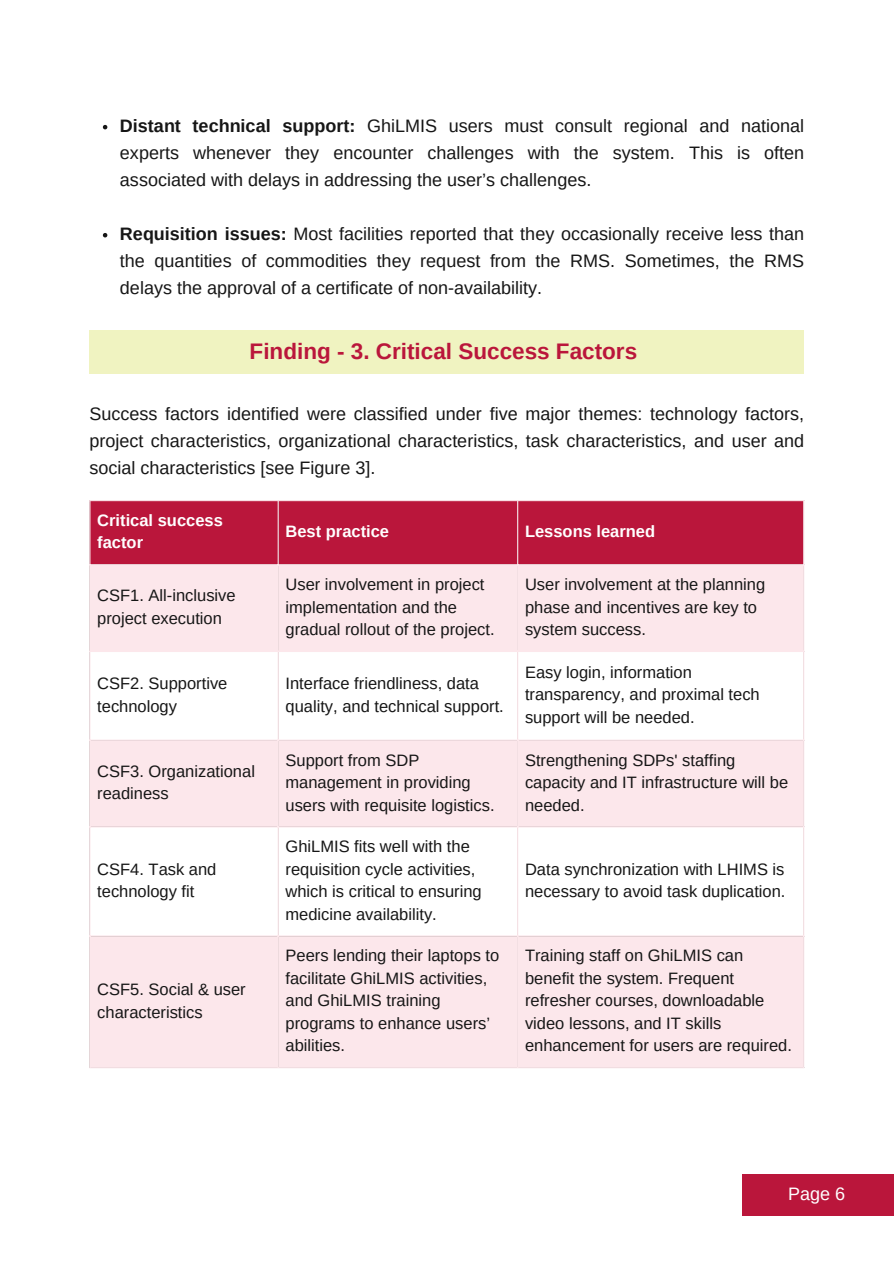
<style>
.page{position:relative;width:894px;height:1264px;background:#fff}
.page>*{position:absolute;margin:0;border:0;box-sizing:border-box;transform-origin:0 0}
.t1{font:700 22.5px "Arimo";color:#ba163b}
.t2{font:18px/27px "Arimo";color:#161616;text-align:justify}
.t3{font:18px "Arimo";color:#fff}
.t4{font:16.5px/22.5px "Arimo";color:#161616}
.t5{font:700 16.5px/22.5px "Arimo";color:#fff}
.s1{font-weight:700}
</style>
<div class="page">
<div style="left:742px;top:1174px;width:151px;height:42px;background:#ba163b"></div>
<div style="left:89px;top:331px;width:715px;height:43px;background:#f0f3c1"></div>
<div style="left:90px;top:501px;width:712px;height:63px;background:#ba163b"></div>
<svg style="left:90px;top:565px;width:712px;height:502px;fill:#fce7eb"></svg>
<hr style="left:89px;top:501px;width:1px;height:566px;background:#fce7eb">
<hr style="left:277px;top:501px;width:2px;height:566px;background:#fce7eb">
<hr style="left:517px;top:501px;width:1px;height:566px;background:#fce7eb">
<hr style="left:802px;top:501px;width:2px;height:566px;background:#fce7eb">
<hr style="left:89px;top:500px;width:715px;height:1px;background:#fce7eb">
<hr style="left:89px;top:564px;width:715px;height:1px;background:#fce7eb">
<hr style="left:89px;top:651px;width:715px;height:1px;background:#fce7eb">
<hr style="left:89px;top:739px;width:715px;height:1px;background:#fce7eb">
<hr style="left:89px;top:826px;width:715px;height:1px;background:#fce7eb">
<hr style="left:89px;top:935px;width:715px;height:1px;background:#fce7eb">
<hr style="left:89px;top:1067px;width:715px;height:1px;background:#fce7eb">
<svg style="left:103px;top:125px;width:4px;height:4px"></svg>
<svg style="left:103px;top:233px;width:4px;height:4px"></svg>
<p class="t2" style="left:120px;top:112px;width:685px"><span class="s1">Distant technical support:</span> GhiLMIS users must consult regional and national experts whenever they encounter challenges with the system. This is often associated with delays in addressing the user’s challenges.</p>
<p class="t2" style="left:120px;top:220px;width:685px"><span class="s1">Requisition issues:</span> Most facilities reported that they occasionally receive less than the quantities of commodities they request from the RMS. Sometimes, the RMS delays the approval of a certificate of non-availability.</p>
<p class="t1" style="left:249px;top:338px;width:389px">Finding - 3. Critical Success Factors</p>
<p class="t2" style="left:89px;top:400px;width:716px">Success factors identified were classified under five major themes: technology factors, project characteristics, organizational characteristics, task characteristics, and user and social characteristics [see Figure 3].</p>
<p class="t5" style="left:97px;top:509px;width:127px">Critical success factor</p>
<p class="t5" style="left:285px;top:520px;width:105px">Best practice</p>
<h1 class="t5" style="left:525px;top:520px;width:132px">Lessons learned</h1>
<p class="t4" style="left:97px;top:584px;width:140px">CSF1. All-inclusive project execution</p>
<p class="t4" style="left:285px;top:573px;width:210px">User involvement in project implementation and the gradual rollout of the project.</p>
<p class="t4" style="left:525px;top:573px;width:242px">User involvement at the planning phase and incentives are key to system success.</p>
<p class="t4" style="left:97px;top:672px;width:132px">CSF2. Supportive technology</p>
<p class="t4" style="left:285px;top:672px;width:220px">Interface friendliness, data quality, and technical support.</p>
<p class="t4" style="left:525px;top:661px;width:236px">Easy login, information transparency, and proximal tech support will be needed.</p>
<p class="t4" style="left:97px;top:759px;width:159px">CSF3. Organizational readiness</p>
<p class="t4" style="left:285px;top:748px;width:210px">Support from SDP management in providing users with requisite logistics.</p>
<p class="t4" style="left:525px;top:748px;width:265px">Strengthening SDPs' staffing capacity and IT infrastructure will be needed.</p>
<p class="t4" style="left:97px;top:857px;width:121px">CSF4. Task and technology fit</p>
<p class="t4" style="left:97px;top:978px;width:150px">CSF5. Social &amp; user characteristics</p>
<p class="t4" style="left:285px;top:835px;width:198px">GhiLMIS fits well with the requisition cycle activities, which is critical to ensuring medicine availability.</p>
<p class="t4" style="left:525px;top:857px;width:262px">Data synchronization with LHIMS is necessary to avoid task duplication.</p>
<p class="t4" style="left:285px;top:944px;width:215px">Peers lending their laptops to facilitate GhiLMIS activities, and GhiLMIS training programs to enhance users’ abilities.</p>
<p class="t4" style="left:525px;top:944px;width:268px">Training staff on GhiLMIS can benefit the system. Frequent refresher courses, downloadable video lessons, and IT skills enhancement for users are required.</p>
<p class="t3" style="left:788px;top:1183px;width:59px">Page 6</p>
</div>
